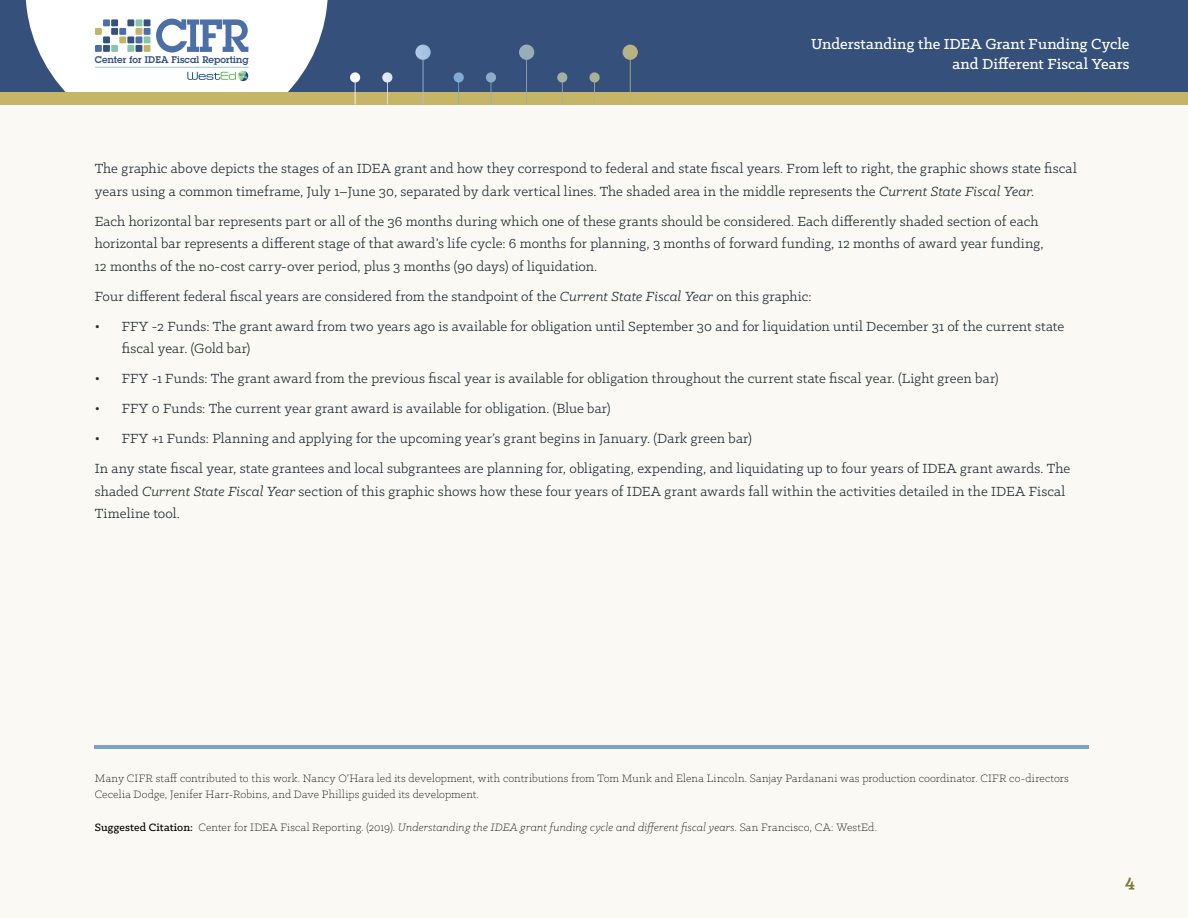
<style>
.page{position:relative;width:1188px;height:918px;background:#fff}
.page>*{position:absolute;margin:0;border:0;box-sizing:border-box;transform-origin:0 0}
.t1{font:700 19.5px "Klinic Slab";color:#827b3a}
.t2{font:500 16.5px/19.5px "Klinic Slab";letter-spacing:.005em;color:#fff;text-align:right}
.Body{font:15px/22.5px "Klinic Slab";letter-spacing:.005em;color:#202d35}
.Infographic_Body{font:300 12px/16.5px "Klinic Slab";letter-spacing:.015em;color:#000}
.t3{font:600 9.45px "Lubalin Graph";letter-spacing:.01em;color:#355180}
.s1{font-style:italic}
.s2{font-weight:500}
</style>
<div class="page">
<div style="left:0;top:104px;width:1188px;height:814px;background:#fbf9f4"></div>
<div style="left:0;top:0;width:1188px;height:92px;background:#365280"></div>
<div style="left:0;top:92px;width:1188px;height:12px;background:#c5b566"></div>
<svg style="left:26px;top:0;width:302px;height:92px;background:#dee4eb"></svg>
<div style="left:103px;top:19px;width:7px;height:7px;background:#4c6fa8"></div>
<div style="left:111px;top:19px;width:7px;height:7px;background:#355180"></div>
<div style="left:127px;top:19px;width:7px;height:7px;background:#355180"></div>
<div style="left:136px;top:19px;width:6px;height:7px;background:#88c5ab"></div>
<div style="left:144px;top:19px;width:7px;height:7px;background:#355180"></div>
<div style="left:95px;top:28px;width:7px;height:7px;background:#c4b466"></div>
<div style="left:111px;top:28px;width:7px;height:7px;background:#355180"></div>
<div style="left:119px;top:28px;width:7px;height:7px;background:#4c6fa8"></div>
<div style="left:136px;top:28px;width:6px;height:7px;background:#c4b466"></div>
<div style="left:144px;top:28px;width:7px;height:7px;background:#4c6fa8"></div>
<div style="left:103px;top:36px;width:7px;height:7px;background:#355180"></div>
<div style="left:119px;top:36px;width:7px;height:7px;background:#c4b466"></div>
<div style="left:127px;top:36px;width:7px;height:7px;background:#355180"></div>
<div style="left:136px;top:36px;width:6px;height:7px;background:#4c6fa8"></div>
<div style="left:144px;top:36px;width:7px;height:7px;background:#88c5ab"></div>
<div style="left:95px;top:45px;width:7px;height:7px;background:#4c6fa8"></div>
<div style="left:103px;top:45px;width:7px;height:7px;background:#355180"></div>
<div style="left:111px;top:45px;width:7px;height:7px;background:#88c5ab"></div>
<div style="left:127px;top:45px;width:7px;height:7px;background:#88c5ab"></div>
<div style="left:136px;top:45px;width:6px;height:7px;background:#355180"></div>
<div style="left:144px;top:45px;width:7px;height:7px;background:#c4b466"></div>
<svg style="left:350px;top:72px;width:10px;height:11px"></svg>
<svg style="left:454px;top:72px;width:10px;height:11px"></svg>
<svg style="left:557px;top:72px;width:10px;height:11px"></svg>
<svg style="left:382px;top:72px;width:10px;height:11px"></svg>
<svg style="left:486px;top:72px;width:10px;height:11px"></svg>
<svg style="left:589px;top:72px;width:11px;height:11px"></svg>
<svg style="left:415px;top:45px;width:16px;height:15px"></svg>
<div style="left:519px;top:45px;width:15px;height:15px;background:#97aeb6;border-radius:8px"></div>
<div style="left:623px;top:45px;width:15px;height:15px;background:#b7b382;border-radius:8px"></div>
<hr style="left:95px;top:745px;width:994px;height:3px;background:#7fa2bf">
<p class="t3" style="left:95px;top:53px;width:155px">Center for IDEA Fiscal Reporting</p>
<p class="t2" style="left:811px;top:34px;width:320px">Understanding the IDEA Grant Funding Cycle and Different Fiscal Years</p>
<p class="Body" style="left:95px;top:157px;width:983px">The graphic above depicts the stages of an IDEA grant and how they correspond to federal and state fiscal years. From left to right, the graphic shows state fiscal years using a common timeframe, July 1–June 30, separated by dark vertical lines. The shaded area in the middle represents the <span class="s1">Current State Fiscal Year</span>.</p>
<p class="Body" style="left:95px;top:210px;width:951px">Each horizontal bar represents part or all of the 36 months during which one of these grants should be considered. Each differently shaded section of each horizontal bar represents a different stage of that award’s life cycle: 6 months for planning, 3 months of forward funding, 12 months of award year funding,<br>12 months of the no-cost carry-over period, plus 3 months (90 days) of liquidation.</p>
<p class="Body" style="left:95px;top:285px;width:718px">Four different federal fiscal years are considered from the standpoint of the <span class="s1">Current State Fiscal Year</span> on this graphic:</p>
<p class="Body" style="left:122px;top:315px;width:944px;text-indent:-27px">• FFY -2 Funds: The grant award from two years ago is available for obligation until September 30 and for liquidation until December 31 of the current state fiscal year. (Gold bar)</p>
<p class="Body" style="left:95px;top:367px;width:905px">• FFY -1 Funds: The grant award from the previous fiscal year is available for obligation throughout the current state fiscal year. (Light green bar)</p>
<p class="Body" style="left:95px;top:397px;width:517px">• FFY 0 Funds: The current year grant award is available for obligation. (Blue bar)</p>
<p class="Body" style="left:95px;top:427px;width:659px">• FFY +1 Funds: Planning and applying for the upcoming year’s grant begins in January. (Dark green bar)</p>
<p class="Body" style="left:95px;top:457px;width:977px">In any state fiscal year, state grantees and local subgrantees are planning for, obligating, expending, and liquidating up to four years of IDEA grant awards. The shaded <span class="s1">Current State Fiscal Year</span> section of this graphic shows how these four years of IDEA grant awards fall within the activities detailed in the IDEA Fiscal<br>Timeline tool.</p>
<p class="Infographic_Body" style="left:95px;top:769px;width:976px">Many CIFR staff contributed to this work. Nancy O’Hara led its development, with contributions from Tom Munk and Elena Lincoln. Sanjay Pardanani was production coordinator. CIFR co-directors<br>Cecelia Dodge, Jenifer Harr-Robins, and Dave Phillips guided its development.</p>
<p class="Infographic_Body" style="left:95px;top:819px;width:784px"><span class="s2">Suggested Citation:</span> Center for IDEA Fiscal Reporting. (2019). <span class="s1">Understanding the IDEA grant funding cycle and different fiscal years</span>. San Francisco, CA: WestEd.</p>
<h1 class="t1" style="left:1125px;top:868px;width:11px">4</h1>
</div>
